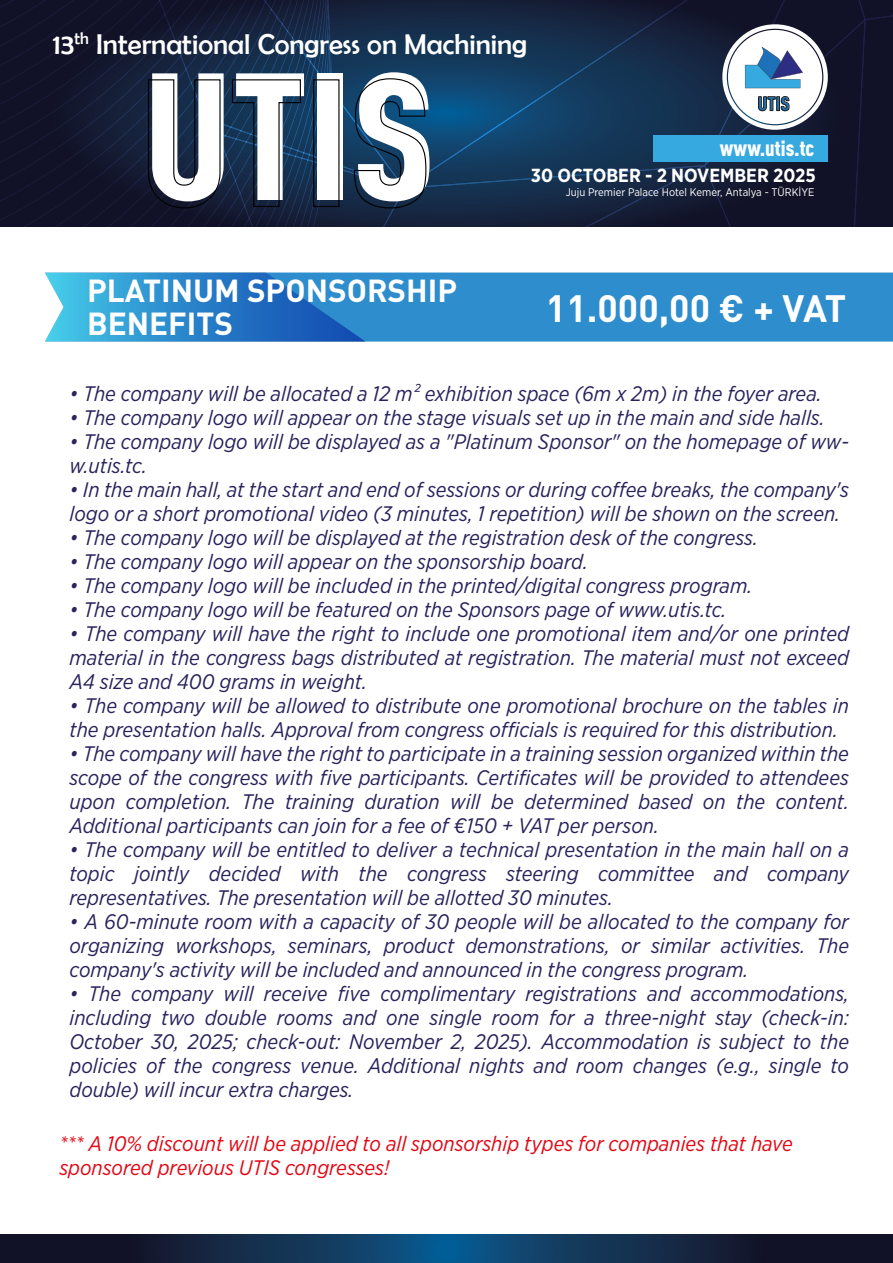
<style>
.page{position:relative;width:893px;height:1263px;background:#fff}
.page>*{position:absolute;margin:0;border:0;box-sizing:border-box;transform-origin:0 0}
.t1{font:900 condensed 177.75px "DIN Web W07";color:#fff}
.t2{font:700 37.65px "DIN Pro";color:#fff}
.t3{font:700 31.5px/33px "DIN Pro";color:#fff}
.t4{font:28.8px "Berlin Sans FB";color:#fff}
.t5{font:900 condensed 21.6px "DIN Web W07";color:#fff}
.t6{font:italic 21px/24px "Gotham Narrow";color:#29235c;text-align:justify}
.t7{font:italic 21px/24px "Gotham Narrow";color:#e30613}
.t8{font:900 condensed 19.5px "DIN Web W07";color:#1d71b8}
.t9{font:700 18.9px "Gotham Narrow";color:#fff}
.t10{font:11.1px "Gotham Narrow";color:#fff}
</style>
<div class="page">
<div style="left:45px;top:272px;width:848px;height:70px;background:#2d8dcd"></div>
<svg style="left:45px;top:273px;width:321px;height:68px;background:#318dce"></svg>
<svg style="left:0;top:1234px;width:893px;height:29px;background:#112b4a"></svg>
<svg style="left:0;top:0;width:893px;height:226px;background:#1c314e"></svg>
<h3 class="t4" style="left:53px;top:28px;width:476px">13<sup>th</sup> International Congress on Machining</h3>
<h1 class="t1" style="left:143px;top:2px;width:294px">UTIS</h1>
<h3 class="t3" style="left:87px;top:272px;width:372px">PLATINUM SPONSORSHIP<br>BENEFITS</h3>
<p class="t8" style="left:758px;top:89px;width:34px">UTIS</p>
<p class="t5" style="left:720px;top:132px;width:96px">www.utis.tc</p>
<p class="t9" style="left:531px;top:163px;width:287px">30 OCTOBER - 2 NOVEMBER 2025</p>
<p class="t10" style="left:566px;top:185px;width:250px">Juju Premier Palace Hotel Kemer, Antalya - TÜRKİYE</p>
<h2 class="t2" style="left:546px;top:283px;width:302px">11.000,00 € + VAT</h2>
<p class="t6" style="left:69px;top:381px;width:754px">• The company will be allocated a 12 m2 exhibition space (6m x 2m) in the foyer area.</p>
<p class="t6" style="left:69px;top:405px;width:757px">• The company logo will appear on the stage visuals set up in the main and side halls.</p>
<p class="t6" style="left:69px;top:429px;width:781px">• The company logo will be displayed as a "Platinum Sponsor" on the homepage of ww&shy;w.utis.tc.</p>
<p class="t6" style="left:69px;top:477px;width:781px">• In the main hall, at the start and end of sessions or during coffee breaks, the company's logo or a short promotional video (3 minutes, 1 repetition) will be shown on the screen.</p>
<p class="t6" style="left:69px;top:525px;width:690px">• The company logo will be displayed at the registration desk of the congress.</p>
<p class="t6" style="left:69px;top:549px;width:520px">• The company logo will appear on the sponsorship board.</p>
<p class="t6" style="left:69px;top:573px;width:684px">• The company logo will be included in the printed/digital congress program.</p>
<p class="t6" style="left:69px;top:597px;width:658px">• The company logo will be featured on the Sponsors page of www.utis.tc.</p>
<p class="t6" style="left:69px;top:621px;width:781px">• The company will have the right to include one promotional item and/or one printed material in the congress bags distributed at registration. The material must not exceed A4 size and 400 grams in weight.</p>
<p class="t6" style="left:69px;top:693px;width:781px">• The company will be allowed to distribute one promotional brochure on the tables in the presentation halls. Approval from congress officials is required for this distribution.</p>
<p class="t6" style="left:69px;top:742px;width:781px">• The company will have the right to participate in a training session organized within the scope of the congress with five participants. Certificates will be provided to attendees upon completion. The training duration will be determined based on the content.<br>Additional participants can join for a fee of €150 + VAT per person.</p>
<p class="t6" style="left:69px;top:838px;width:781px">• The company will be entitled to deliver a technical presentation in the main hall on a topic jointly decided with the congress steering committee and company representatives. The presentation will be allotted 30 minutes.</p>
<p class="t6" style="left:69px;top:910px;width:781px">• A 60-minute room with a capacity of 30 people will be allocated to the company for organizing workshops, seminars, product demonstrations, or similar activities. The company's activity will be included and announced in the congress program.</p>
<p class="t6" style="left:69px;top:982px;width:781px">• The company will receive five complimentary registrations and accommodations, including two double rooms and one single room for a three-night stay (check-in:<br>October 30, 2025; check-out: November 2, 2025). Accommodation is subject to the policies of the congress venue. Additional nights and room changes (e.g., single to double) will incur extra charges.</p>
<p class="t7" style="left:59px;top:1131px;width:735px">*** A 10% discount will be applied to all sponsorship types for companies that have sponsored previous UTIS congresses!</p>
</div>
